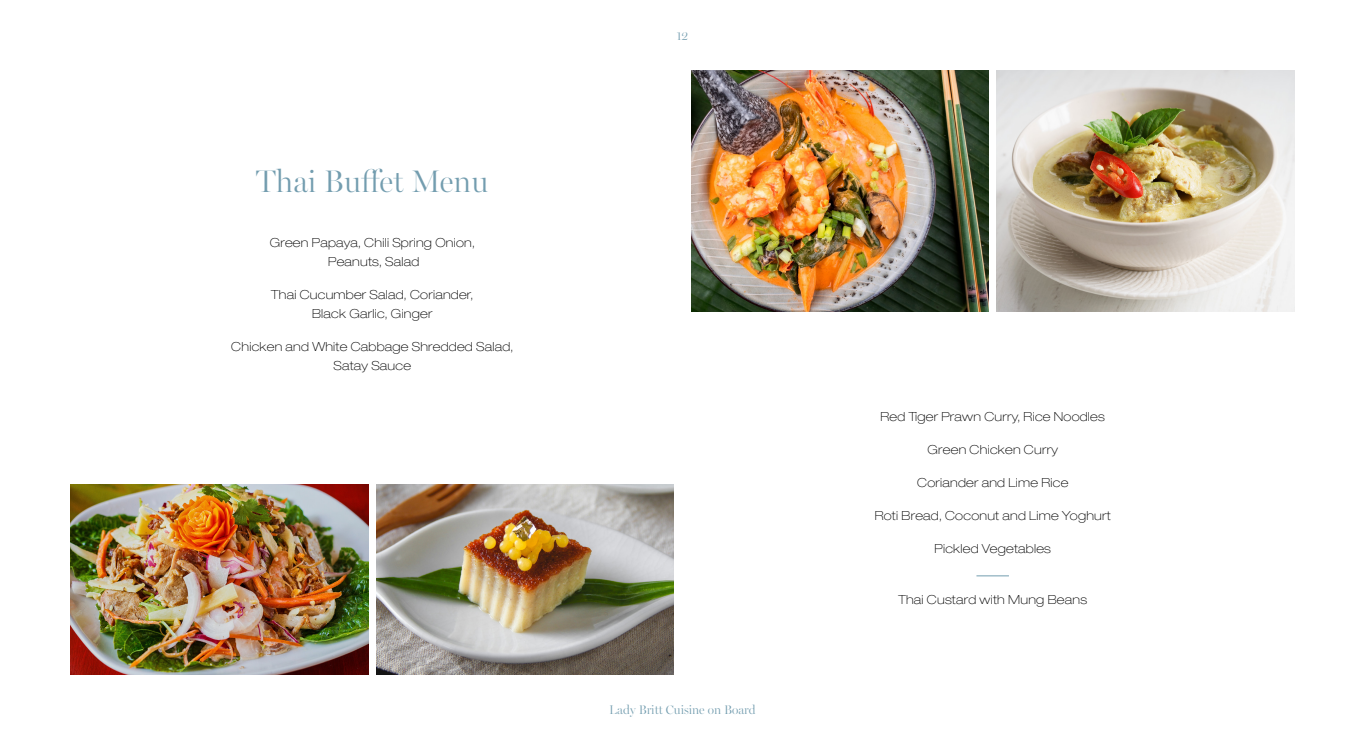
<style>
.page{position:relative;width:1365px;height:745px;background:#fff}
.page>*{position:absolute;margin:0;border:0;box-sizing:border-box;transform-origin:0 0}
.t1{font:300 31.25px "Miller Banner";color:#739daf}
.t2{font:100 expanded 12.5px/18.8px "Helvetica Neue LT Std";letter-spacing:.02em;color:#000;text-align:center}
.t3{font:300 12.5px "Miller Banner";color:#739daf}
</style>
<div class="page">
<img style="left:996px;top:71px;width:297px;height:240px">
<img style="left:691px;top:71px;width:297px;height:240px">
<img style="left:376px;top:484px;width:297px;height:189px">
<img style="left:71px;top:484px;width:297px;height:189px">
<hr style="left:976px;top:575px;width:32px;height:1px;background:#739daf">
<h1 class="t1" style="left:256px;top:163px;width:234px">Thai Buffet Menu</h1>
<p class="t2" style="left:270px;top:233px;width:206px">Green Papaya, Chili Spring Onion,<br>Peanuts, Salad</p>
<p class="t2" style="left:271px;top:285px;width:204px">Thai Cucumber Salad, Coriander,<br>Black Garlic, Ginger</p>
<p class="t2" style="left:231px;top:337px;width:283px">Chicken and White Cabbage Shredded Salad,<br>Satay Sauce</p>
<p class="t3" style="left:676px;top:28px;width:14px">12</p>
<p class="t3" style="left:609px;top:702px;width:148px">Lady Britt Cuisine on Board</p>
<p class="t2" style="left:880px;top:406px;width:226px">Red Tiger Prawn Curry, Rice Noodles</p>
<p class="t2" style="left:927px;top:439px;width:132px">Green Chicken Curry</p>
<p class="t2" style="left:917px;top:472px;width:153px">Coriander and Lime Rice</p>
<p class="t2" style="left:874px;top:505px;width:237px">Roti Bread, Coconut and Lime Yoghurt</p>
<p class="t2" style="left:934px;top:538px;width:118px">Pickled Vegetables</p>
<p class="t2" style="left:898px;top:590px;width:190px">Thai Custard with Mung Beans</p>
</div>
